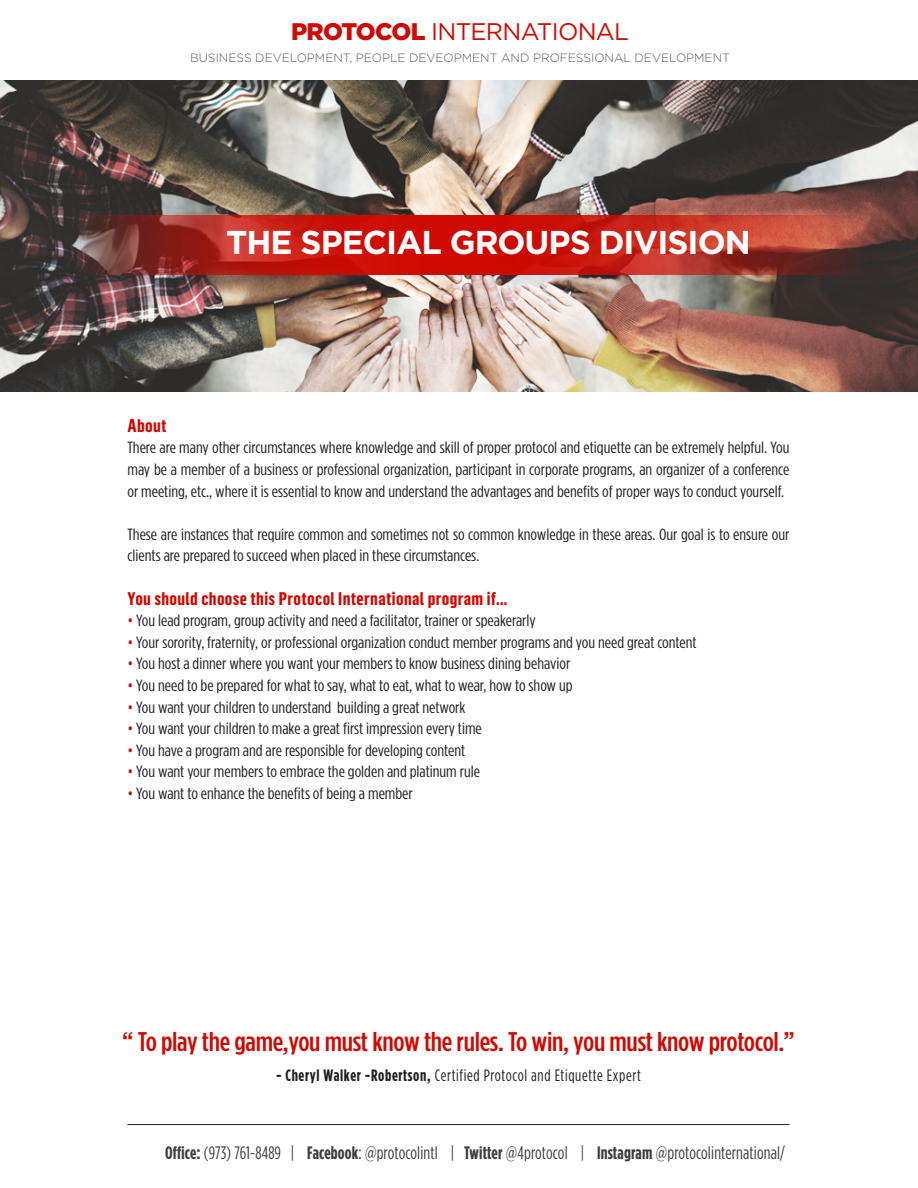
<style>
.page{position:relative;width:918px;height:1188px;background:#fff}
.page>*{position:absolute;margin:0;border:0;box-sizing:border-box;transform-origin:0 0}
.t1{font:700 33px "Gotham";letter-spacing:-.03em;color:#fff}
.t2{font:500 27px "Gotham Condensed";letter-spacing:-.01em;color:#cf0a02;scale:1.11 1}
.t3{font:24px "Gotham";letter-spacing:-.03em;color:#cf0a02}
.t4{font:18px "Gotham Condensed";letter-spacing:.01em;color:#3e3e3f}
.t5{font:700 18px "Flama Condensed";letter-spacing:.02em;color:#cf0a02}
.t6{font:16.5px "Gotham Condensed";letter-spacing:.04em;color:#231f20}
.t7{font:16.2px/21.6px "Gotham Condensed";color:#231f20;text-align:justify;scale:1.11 1}
.t8{font:300 12px "Gotham";color:#57585a}
.s1{font-weight:900}
.s2{color:#cf0a02}
.s3{font-weight:700}
</style>
<div class="page">
<img style="left:0;top:81px;width:918px;height:311px">
<svg style="left:0;top:215px;width:918px;height:59px;background:#a52820"></svg>
<hr style="left:127px;top:1124px;width:663px;height:1px;background:#231f20">
<p class="t3" style="left:291px;top:18px;width:339px"><span class="s1">PROTOCOL</span> INTERNATIONAL</p>
<p class="t8" style="left:190px;top:51px;width:541px">BUSINESS DEVELOPMENT, PEOPLE DEVEOPMENT AND PROFESSIONAL DEVELOPMENT</p>
<p class="t1" style="left:226px;top:223px;width:526px">THE SPECIAL GROUPS DIVISION</p>
<p class="t5" style="left:127px;top:414px;width:41px">About</p>
<p class="t7" style="left:127px;top:437px;width:598px">There are many other circumstances where knowledge and skill of proper protocol and etiquette can be extremely helpful. You may be a member of a business or professional organization, participant in corporate programs, an organizer of a conference or meeting, etc., where it is essential to know and understand the advantages and benefits of proper ways to conduct yourself.</p>
<p class="t7" style="left:127px;top:523px;width:598px">These are instances that require common and sometimes not so common knowledge in these areas. Our goal is to ensure our clients are prepared to succeed when placed in these circumstances.</p>
<p class="t5" style="left:127px;top:587px;width:382px">You should choose this Protocol International program if...</p>
<p class="t7" style="left:127px;top:610px;width:369px"><span class="s2">•</span> You lead program, group activity and need a facilitator, trainer or speakerarly</p>
<p class="t7" style="left:127px;top:631px;width:514px"><span class="s2">•</span> Your sorority, fraternity, or professional organization conduct member programs and you need great content</p>
<p class="t7" style="left:127px;top:653px;width:400px"><span class="s2">•</span> You host a dinner where you want your members to know business dining behavior</p>
<p class="t7" style="left:127px;top:674px;width:403px"><span class="s2">•</span> You need to be prepared for what to say, what to eat, what to wear, how to show up</p>
<p class="t7" style="left:127px;top:696px;width:306px"><span class="s2">•</span> You want your children to understand building a great network</p>
<p class="t7" style="left:127px;top:718px;width:321px"><span class="s2">•</span> You want your children to make a great first impression every time</p>
<p class="t7" style="left:127px;top:739px;width:306px"><span class="s2">•</span> You have a program and are responsible for developing content</p>
<p class="t7" style="left:127px;top:761px;width:319px"><span class="s2">•</span> You want your members to embrace the golden and platinum rule</p>
<p class="t7" style="left:127px;top:782px;width:259px"><span class="s2">•</span> You want to enhance the benefits of being a member</p>
<p class="t2" style="left:122px;top:1027px;width:607px">“ To play the game,you must know the rules. To win, you must know protocol.”</p>
<p class="t6" style="left:276px;top:1066px;width:366px"><span class="s3">- Cheryl Walker -Robertson,</span> Certified Protocol and Etiquette Expert</p>
<p class="t4" style="left:165px;top:1143px;width:622px"><span class="s3">Office:</span> (973) 761-8489 | <span class="s3">Facebook</span>: @protocolintl | <span class="s3">Twitter</span> @4protocol | <span class="s3">Instagram</span> @protocolinternational/</p>
</div>
